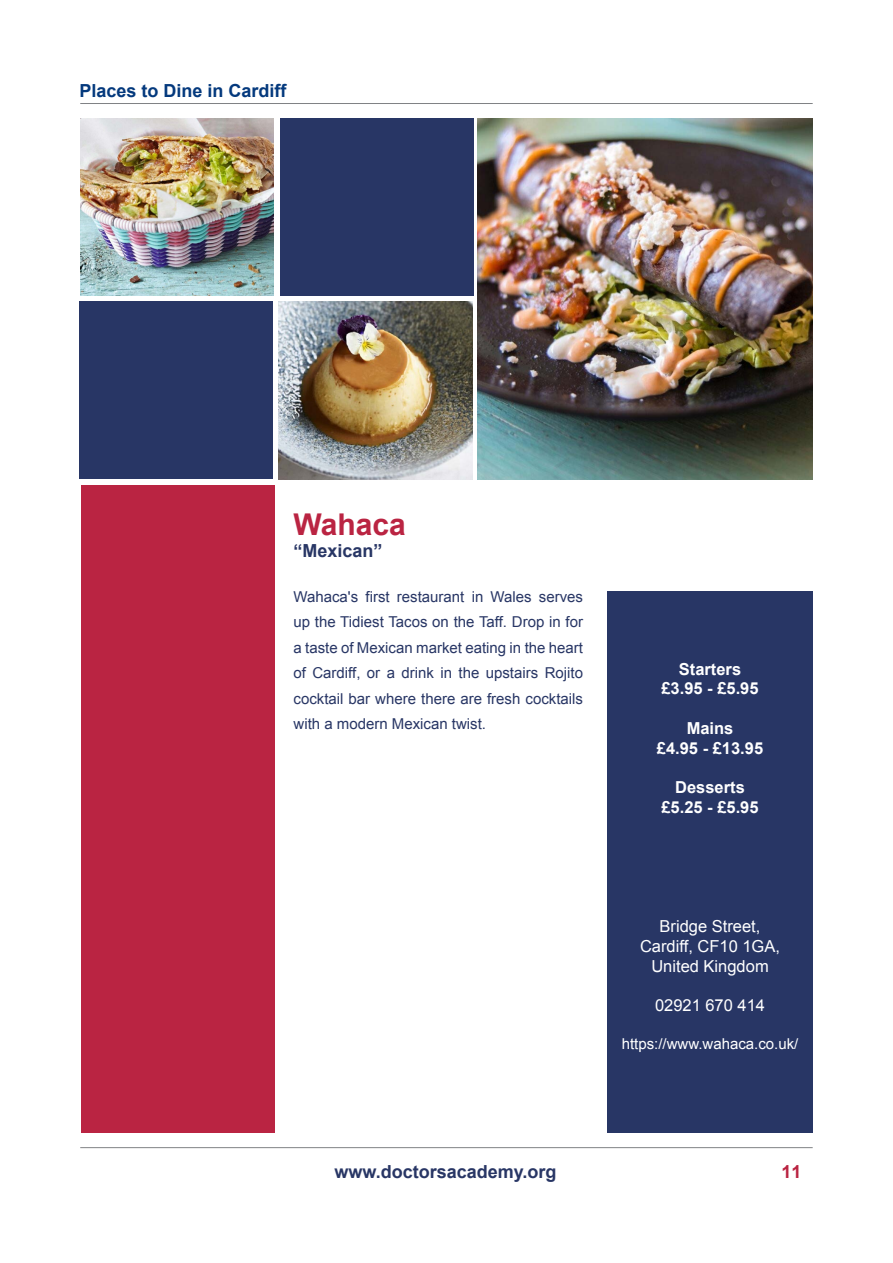
<style>
.page{position:relative;width:893px;height:1263px;background:#fff}
.page>*{position:absolute;margin:0;border:0;box-sizing:border-box;transform-origin:0 0}
.t1{font:700 30px "Arial";color:#ba2442}
.t2{font:700 18px "Arial";color:#283665}
.t3{font:700 18px "Arial";color:#04397d}
.t4{font:700 18px "Arial";color:#ba2442}
.t5{font:700 16.5px/19.8px "Arial";color:#fff;text-align:center}
.t6{font:16.5px/19.8px "Arial";color:#fff;text-align:center}
.t7{font:15px/25.5px "Arial";color:#283665;text-align:justify}
.t8{font:15px "Arial";color:#fff}
</style>
<div class="page">
<img style="left:80px;top:118px;width:193px;height:178px">
<div style="left:280px;top:118px;width:193px;height:178px;background:#283665"></div>
<div style="left:80px;top:301px;width:193px;height:178px;background:#283665"></div>
<img style="left:279px;top:301px;width:194px;height:178px">
<hr style="left:80px;top:103px;width:733px;height:1px;background:#808285">
<hr style="left:80px;top:1147px;width:733px;height:1px;background:#808285">
<div style="left:81px;top:486px;width:193px;height:647px;background:#ba2442"></div>
<div style="left:607px;top:591px;width:206px;height:542px;background:#283665"></div>
<img style="left:478px;top:119px;width:335px;height:360px">
<p class="t3" style="left:80px;top:78px;width:209px">Places to Dine in Cardiff</p>
<h1 class="t1" style="left:294px;top:505px;width:114px">Wahaca</h1>
<p class="t2" style="left:294px;top:538px;width:91px">“Mexican”</p>
<p class="t7" style="left:294px;top:584px;width:291px">Wahaca's first restaurant in Wales serves up the Tidiest Tacos on the Taff. Drop in for a taste of Mexican market eating in the heart of Cardiff, or a drink in the upstairs Rojito cocktail bar where there are fresh cocktails with a modern Mexican twist.</p>
<p class="t5" style="left:661px;top:659px;width:99px">Starters £3.95 - £5.95</p>
<p class="t5" style="left:657px;top:719px;width:108px">Mains<br>£4.95 - £13.95</p>
<p class="t5" style="left:661px;top:778px;width:99px">Desserts £5.25 - £5.95</p>
<p class="t6" style="left:640px;top:916px;width:141px">Bridge Street,<br>Cardiff, CF10 1GA,<br>United Kingdom</p>
<p class="t6" style="left:655px;top:996px;width:112px">02921 670 414</p>
<p class="t8" style="left:622px;top:1034px;width:178px">https://www.wahaca.co.uk/</p>
<p class="t2" style="left:334px;top:1159px;width:224px">www.doctorsacademy.org</p>
<p class="t4" style="left:781px;top:1159px;width:22px">11</p>
</div>
